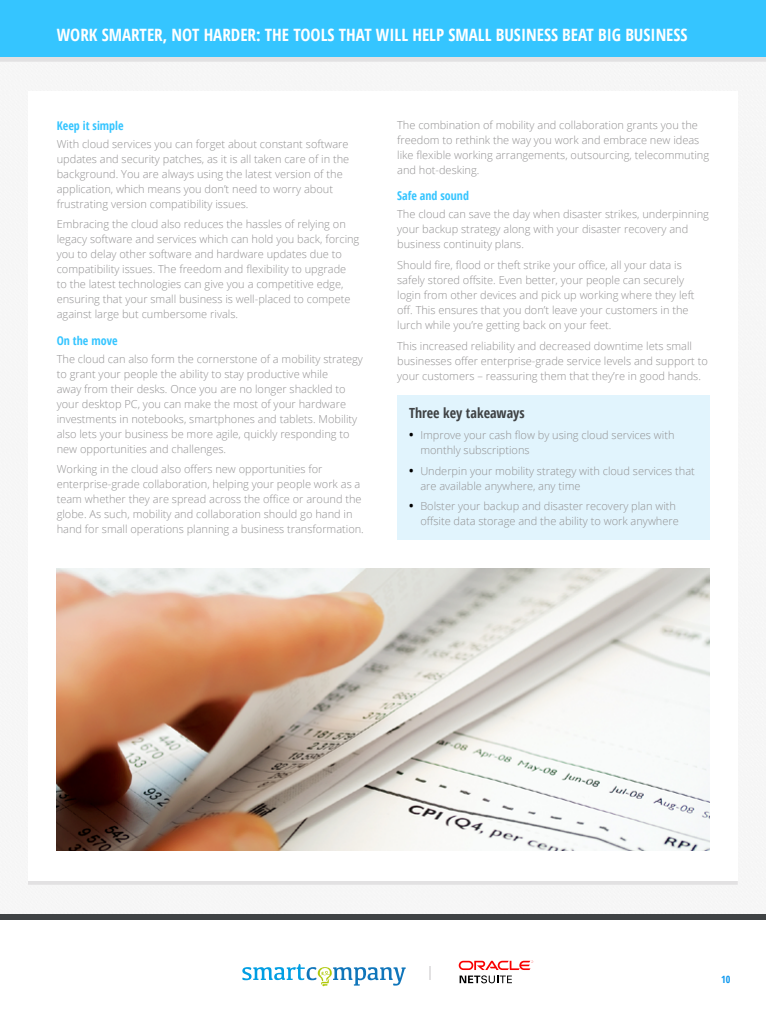
<style>
.page{position:relative;width:766px;height:1021px;background:#fff}
.page>*{position:absolute;margin:0;border:0;box-sizing:border-box;transform-origin:0 0}
.t1{font:700 condensed 17px "Open Sans";color:#fff}
.t2{font:700 condensed 14px "Open Sans";color:#3f4244}
.t3{font:700 condensed 12px "Open Sans";color:#35c5ff}
.t4{font:300 11px/15px "Open Sans";color:#919091}
.t5{font:700 condensed 10px "Open Sans";color:#0d98ef}
.s1{font-weight:700;font-stretch:condensed;font-size:12px;color:#000}
</style>
<div class="page">
<div style="left:0;top:3px;width:765px;height:58px;background:#e2e1e2"></div>
<div style="left:0;top:0;width:765px;height:57px;background:#35c5ff"></div>
<svg style="left:242px;top:963px;width:163px;height:23px"></svg>
<svg style="left:429px;top:966px;width:1px;height:13px"></svg>
<svg style="left:458px;top:960px;width:75px;height:23px"></svg>
<div style="left:0;top:914px;width:765px;height:6px;background:#3f4244"></div>
<img style="left:57px;top:568px;width:652px;height:282px">
<div style="left:397px;top:395px;width:312px;height:145px;background:#e1f4fd"></div>
<h1 class="t1" style="left:57px;top:23px;width:632px">WORK SMARTER, NOT HARDER: THE TOOLS THAT WILL HELP SMALL BUSINESS BEAT BIG BUSINESS</h1>
<p class="t3" style="left:57px;top:117px;width:68px">Keep it simple</p>
<p class="t4" style="left:57px;top:136px;width:294px">With cloud services you can forget about constant software updates and security patches, as it is all taken care of in the background. You are always using the latest version of the application, which means you don’t need to worry about frustrating version compatibility issues.</p>
<p class="t4" style="left:57px;top:216px;width:304px">Embracing the cloud also reduces the hassles of relying on legacy software and services which can hold you back, forcing you to delay other software and hardware updates due to compatibility issues. The freedom and flexibility to upgrade<br>to the latest technologies can give you a competitive edge, ensuring that your small business is well-placed to compete against large but cumbersome rivals.</p>
<p class="t3" style="left:57px;top:332px;width:62px">On the move</p>
<p class="t4" style="left:57px;top:351px;width:307px">The cloud can also form the cornerstone of a mobility strategy to grant your people the ability to stay productive while<br>away from their desks. Once you are no longer shackled to your desktop PC, you can make the most of your hardware investments in notebooks, smartphones and tablets. Mobility also lets your business be more agile, quickly responding to new opportunities and challenges.</p>
<p class="t4" style="left:57px;top:461px;width:308px">Working in the cloud also offers new opportunities for enterprise-grade collaboration, helping your people work as a team whether they are spread across the office or around the globe. As such, mobility and collaboration should go hand in hand for small operations planning a business transformation.</p>
<p class="t4" style="left:397px;top:117px;width:313px">The combination of mobility and collaboration grants you the freedom to rethink the way you work and embrace new ideas like flexible working arrangements, outsourcing, telecommuting and hot-desking.</p>
<p class="t3" style="left:397px;top:188px;width:73px">Safe and sound</p>
<p class="t4" style="left:397px;top:206px;width:313px">The cloud can save the day when disaster strikes, underpinning your backup strategy along with your disaster recovery and business continuity plans.</p>
<p class="t4" style="left:397px;top:257px;width:299px">Should fire, flood or theft strike your office, all your data is safely stored offsite. Even better, your people can securely login from other devices and pick up working where they left off. This ensures that you don’t leave your customers in the lurch while you’re getting back on your feet.</p>
<p class="t4" style="left:397px;top:338px;width:312px">This increased reliability and decreased downtime lets small businesses offer enterprise-grade service levels and support to your customers – reassuring them that they’re in good hands.</p>
<p class="t2" style="left:409px;top:403px;width:117px">Three key takeaways</p>
<p class="t4" style="left:420px;top:427px;width:255px;text-indent:-11px"><span class="s1">•</span> Improve your cash flow by using cloud services with monthly subscriptions</p>
<p class="t4" style="left:420px;top:463px;width:276px;text-indent:-11px"><span class="s1">•</span> Underpin your mobility strategy with cloud services that are available anywhere, any time</p>
<p class="t4" style="left:409px;top:498px;width:271px;text-align:right"><span class="s1">•</span> Bolster your backup and disaster recovery plan with offsite data storage and the ability to work anywhere</p>
<p class="t5" style="left:721px;top:972px;width:11px">10</p>
</div>
